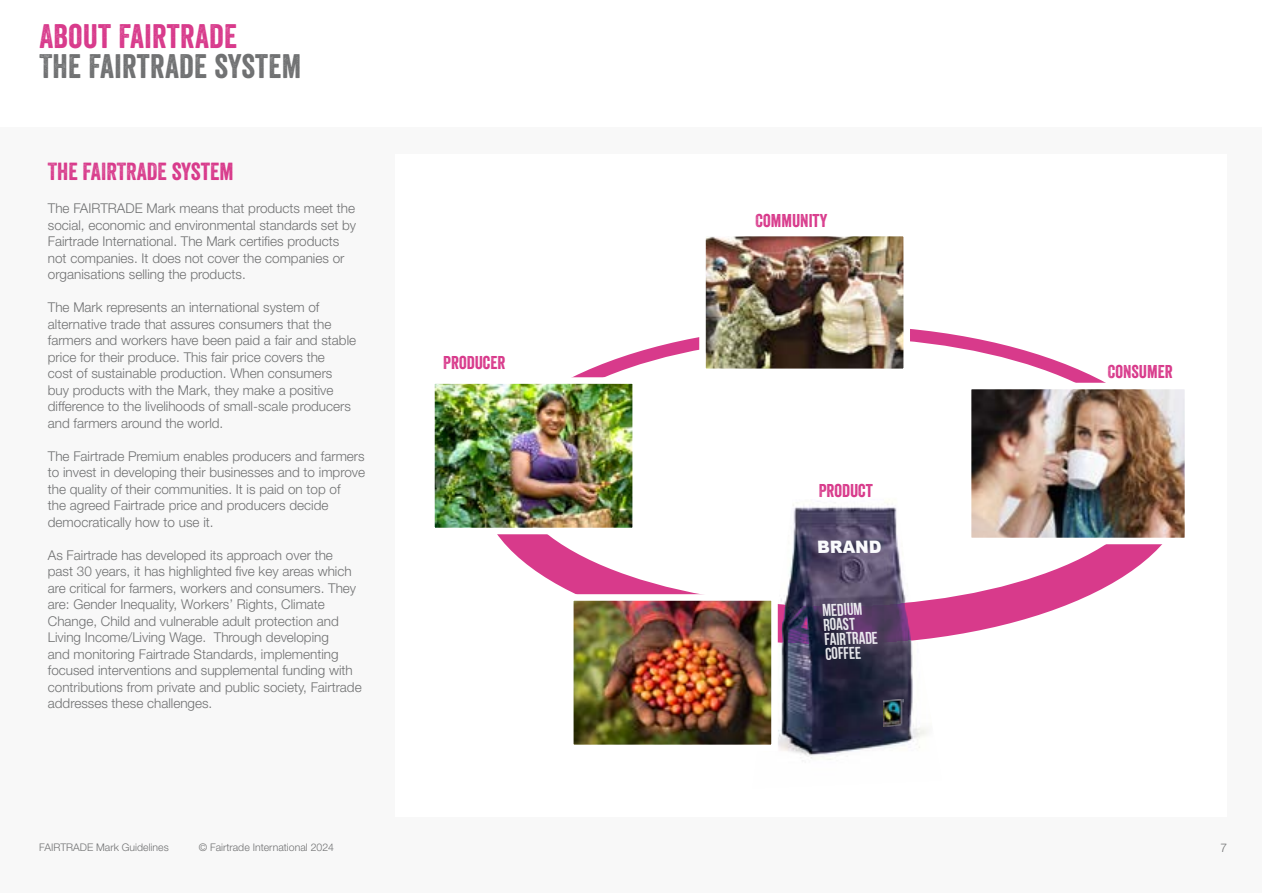
<style>
.page{position:relative;width:1263px;height:893px;background:#fff}
.page>*{position:absolute;margin:0;border:0;box-sizing:border-box;transform-origin:0 0}
.t1{font:33px "Veneer";letter-spacing:.01em;color:#707172}
.t2{font:33px "Veneer";letter-spacing:.01em;color:#d83a8b}
.t3{font:24px "Veneer";color:#d83a8b}
.t4{font:18px "Veneer";color:#d83a8b}
.t5{font:700 17.1px/14.5px "Bebas Neue";color:#fafbfd;scale:.95 1}
.t6{font:900 17.1px "Arial";color:#fafbfd;scale:.95 1}
.t7{font:300 13.5px/16.5px "Helvetica Neue LT Std";color:#707172}
.t8{font:300 12px "Helvetica Neue LT Std";color:#707172}
.t9{font:300 10.5px "Helvetica Neue LT Std";color:#707172}
</style>
<div class="page">
<div style="left:1px;top:128px;width:1261px;height:765px;background:#f8f8f8"></div>
<div style="left:395px;top:154px;width:832px;height:663px;background:#fff"></div>
<div style="left:480px;top:325px;width:707px;height:319px;background:#d83a8b;border-radius:50%"></div>
<div style="left:510px;top:338px;width:647px;height:268px;background:#fff;border-radius:50%"></div>
<img style="left:434px;top:374px;width:199px;height:164px">
<img style="left:696px;top:236px;width:217px;height:133px">
<img style="left:971px;top:379px;width:216px;height:168px">
<img style="left:781px;top:501px;width:161px;height:260px">
<img style="left:883px;top:700px;width:20px;height:26px">
<img style="left:569px;top:591px;width:212px;height:159px">
<h1 class="t2" style="left:39px;top:16px;width:199px">ABOUT FAIRTRADE</h1>
<h1 class="t1" style="left:39px;top:46px;width:263px">THE FAIRTRADE SYSTEM</h1>
<h2 class="t3" style="left:48px;top:157px;width:187px">THE FAIRTRADE SYSTEM</h2>
<p class="t7" style="left:48px;top:200px;width:310px">The FAIRTRADE Mark means that products meet the social, economic and environmental standards set by Fairtrade International. The Mark certifies products not companies. It does not cover the companies or organisations selling the products.</p>
<p class="t7" style="left:48px;top:299px;width:310px">The Mark represents an international system of alternative trade that assures consumers that the farmers and workers have been paid a fair and stable price for their produce. This fair price covers the<br>cost of sustainable production. When consumers buy products with the Mark, they make a positive difference to the livelihoods of small-scale producers and farmers around the world.</p>
<p class="t7" style="left:48px;top:447px;width:319px">The Fairtrade Premium enables producers and farmers to invest in developing their businesses and to improve the quality of their communities. It is paid on top of<br>the agreed Fairtrade price and producers decide democratically how to use it.</p>
<p class="t7" style="left:48px;top:546px;width:315px">As Fairtrade has developed its approach over the<br>past 30 years, it has highlighted five key areas which are critical for farmers, workers and consumers. They are: Gender Inequality, Workers’ Rights, Climate Change, Child and vulnerable adult protection and Living Income/Living Wage. Through developing<br>and monitoring Fairtrade Standards, implementing focused interventions and supplemental funding with contributions from private and public society, Fairtrade addresses these challenges.</p>
<h3 class="t4" style="left:443px;top:352px;width:64px">PRODUCER</h3>
<h3 class="t4" style="left:755px;top:209px;width:73px">COMMUNITY</h3>
<h3 class="t4" style="left:819px;top:479px;width:56px">PRODUCT</h3>
<p class="t6" style="left:817px;top:535px;width:69px;rotate:-1deg">BRAND</p>
<p class="t5" style="left:822px;top:603px;width:59px;rotate:-2deg">MEDIUM<br>ROAST<br>FAIRTRADE<br>COFFEE</p>
<h3 class="t4" style="left:1108px;top:361px;width:66px">CONSUMER</h3>
<p class="t9" style="left:39px;top:840px;width:131px">FAIRTRADE Mark Guidelines</p>
<p class="t9" style="left:199px;top:840px;width:137px">© Fairtrade International 2024</p>
<p class="t8" style="left:1220px;top:840px;width:8px">7</p>
</div>
